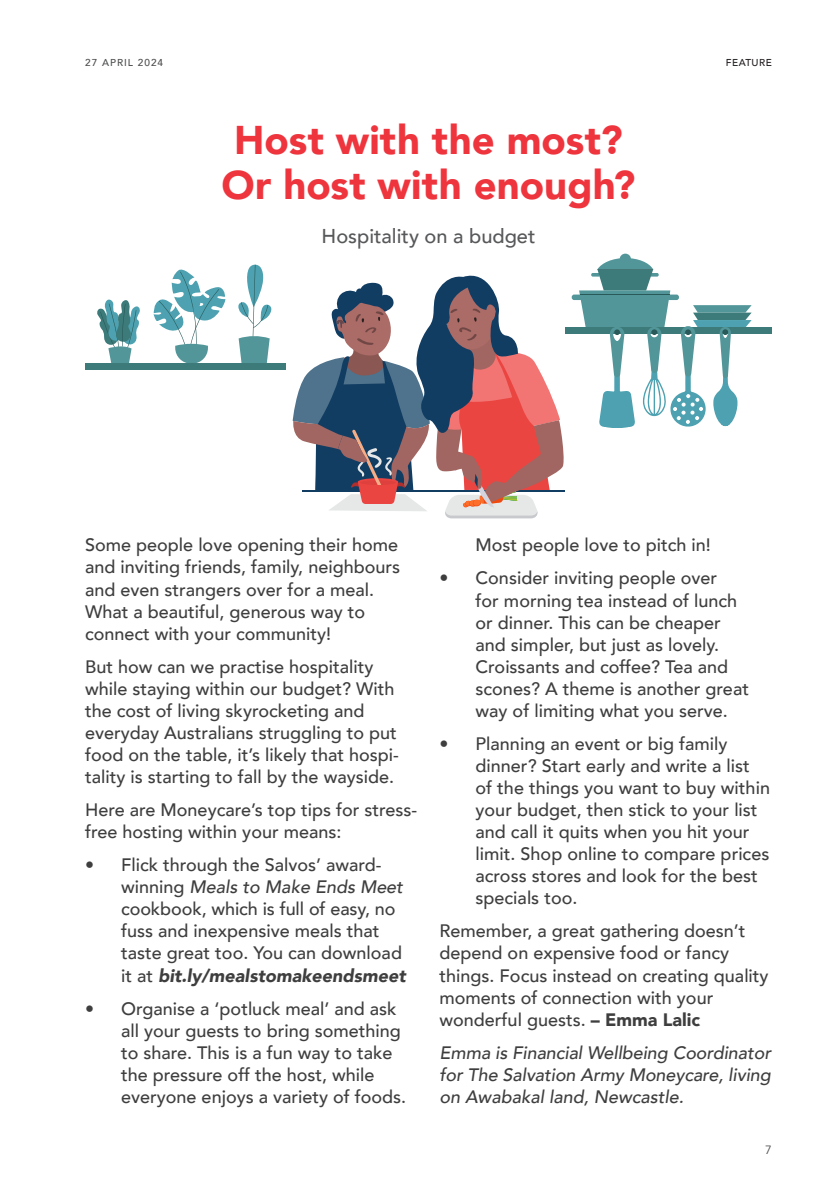
<style>
.page{position:relative;width:840px;height:1191px;background:#fff}
.page>*{position:absolute;margin:0;border:0;box-sizing:border-box;transform-origin:0 0}
.Salvos_Header{font:900 40px/44px "Avenir";letter-spacing:.005em;color:#ee343d;text-align:center}
.Salvos_Subhead{font:500 20px "Avenir";color:#57585a}
.Salvos_Body{font:500 18px/22px "Avenir";color:#3e3e3f}
.Writer_Info_at_the_bottom{font:italic 500 18px/22px "Avenir";letter-spacing:-.005em;color:#3e3e3f;text-align:justify}
.t1{font:12px "Avenir";color:#4b4c4d}
.t2{font:500 10px "Avenir";letter-spacing:.1em;color:#4b4c4d}
.Page_name_-_Right{font:500 10px "Avenir";letter-spacing:.05em;color:#231f20}
.s1{font-style:italic}
.s2{font-weight:900;font-style:italic}
.s3{font-weight:900}
</style>
<div class="page">
<svg style="left:153px;top:269px;width:73px;height:94px"></svg>
<svg style="left:97px;top:299px;width:43px;height:64px"></svg>
<svg style="left:238px;top:264px;width:34px;height:99px"></svg>
<div style="left:85px;top:363px;width:201px;height:7px;background:#3d7a7a"></div>
<div style="left:564px;top:327px;width:207px;height:7px;background:#3d7a7a"></div>
<svg style="left:571px;top:254px;width:180px;height:174px"></svg>
<svg style="left:292px;top:276px;width:272px;height:242px"></svg>
<p class="t2" style="left:85px;top:54px;width:32px">27 April</p>
<p class="t2" style="left:138px;top:54px;width:27px">2024</p>
<p class="Salvos_Header" style="left:221px;top:117px;width:415px">Host with the most?<br>Or host with enough?</p>
<p class="Salvos_Subhead" style="left:321px;top:218px;width:215px">Hospitality on a budget</p>
<p class="Page_name_-_Right" style="left:725px;top:54px;width:47px">FEATURE</p>
<p class="Salvos_Body" style="left:85px;top:533px;width:316px">Some people love opening their home and inviting friends, family, neighbours and even strangers over for a meal.<br>What a beautiful, generous way to connect with your community!</p>
<p class="Salvos_Body" style="left:85px;top:654px;width:315px">But how can we practise hospitality while staying within our budget? With the cost of living skyrocketing and everyday Australians struggling to put food on the table, it’s likely that hospi&shy;tality is starting to fall by the wayside.</p>
<p class="Salvos_Body" style="left:85px;top:798px;width:333px">Here are Moneycare’s top tips for stress&shy;free hosting within your means:</p>
<p class="Salvos_Body" style="left:121px;top:853px;width:286px;text-indent:-36px">• Flick through the Salvos’ award&shy;winning <span class="s1">Meals to Make Ends Meet </span>cookbook, which is full of easy, no fuss and inexpensive meals that taste great too. You can download it at <span class="s2">bit.ly/mealstomakeendsmeet</span></p>
<p class="Salvos_Body" style="left:121px;top:996px;width:286px;text-indent:-36px">• Organise a ‘potluck meal’ and ask all your guests to bring something to share. This is a fun way to take the pressure off the host, while everyone enjoys a variety of foods.</p>
<p class="Salvos_Body" style="left:475px;top:533px;width:237px">Most people love to pitch in!</p>
<p class="Salvos_Body" style="left:475px;top:566px;width:275px;text-indent:-36px">• Consider inviting people over<br>for morning tea instead of lunch or dinner. This can be cheaper and simpler, but just as lovely.<br>Croissants and coffee? Tea and scones? A theme is another great way of limiting what you serve.</p>
<p class="Salvos_Body" style="left:475px;top:731px;width:296px;text-indent:-36px">• Planning an event or big family dinner? Start early and write a list of the things you want to buy within your budget, then stick to your list and call it quits when you hit your limit. Shop online to compare prices across stores and look for the best specials too.</p>
<p class="Salvos_Body" style="left:439px;top:919px;width:330px">Remember, a great gathering doesn’t depend on expensive food or fancy things. Focus instead on creating quality moments of connection with your wonderful guests. <span class="s3">– Emma Lalic</span></p>
<p class="Writer_Info_at_the_bottom" style="left:439px;top:1041px;width:333px">Emma is Financial Wellbeing Coordinator for The Salvation Army Moneycare, living on Awabakal land, Newcastle.</p>
<p class="t1" style="left:764px;top:1142px;width:8px">7</p>
</div>
